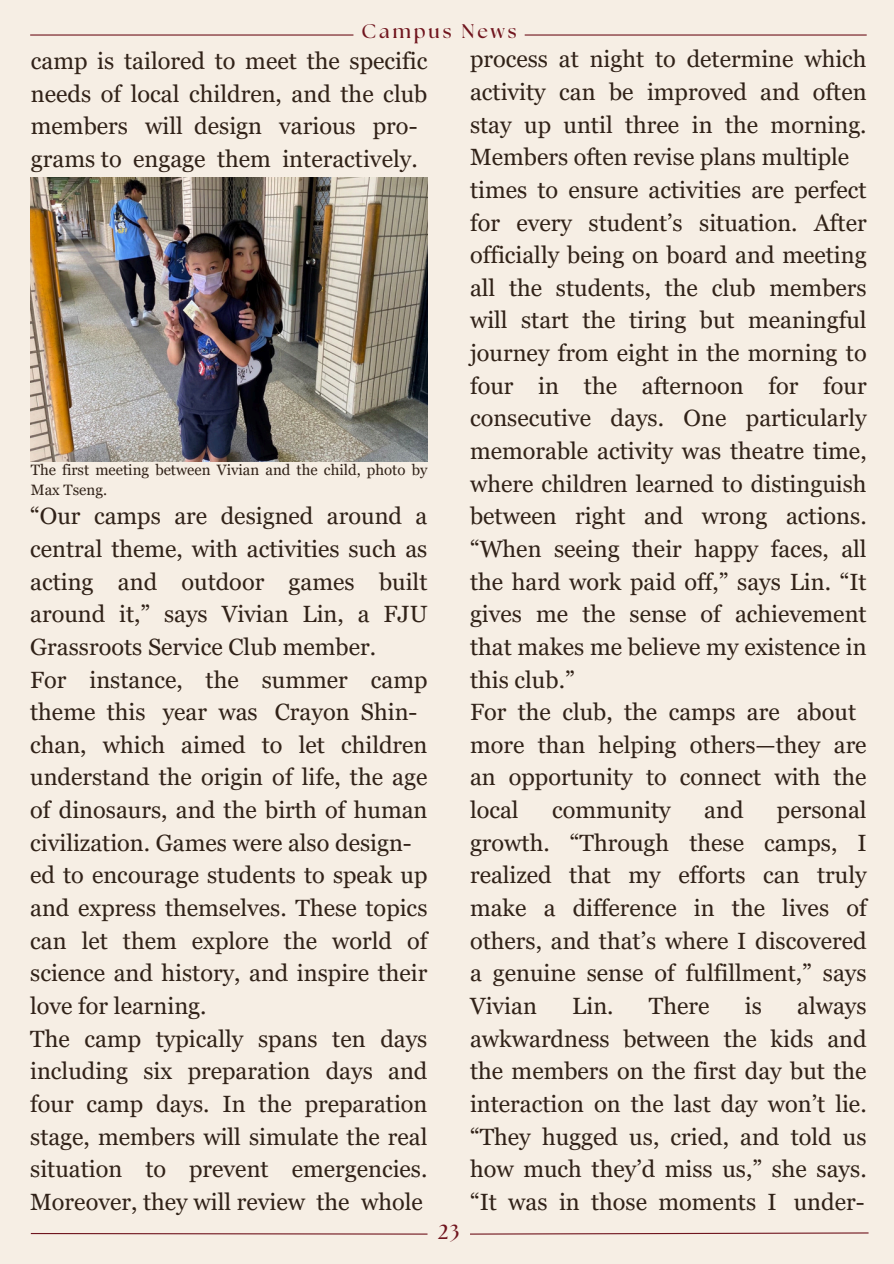
<style>
.page{position:relative;width:894px;height:1264px;background:#fff}
.page>*{position:absolute;margin:0;border:0;box-sizing:border-box;transform-origin:0 0}
.t1{font:23.55px/32.7px "Georgia Pro";color:#312218}
.t2{font:700 20.4px "The Seasons";color:#70151e}
.t3{font:700 19.65px "The Seasons";letter-spacing:.15em;color:#70151e}
.t4{font:15px/20.2px "Georgia Pro";color:#312218}
</style>
<div class="page">
<div style="left:0;top:0;width:893px;height:1263px;background:#f6eee4"></div>
<hr style="left:524px;top:34px;width:342px;height:2px;background:#70151e">
<hr style="left:30px;top:34px;width:323px;height:2px;background:#70151e">
<svg style="left:470px;top:1232px;width:399px;height:3px"></svg>
<svg style="left:30px;top:1233px;width:398px;height:2px"></svg>
<img style="left:31px;top:177px;width:396px;height:285px">
<p class="t3" style="left:361px;top:23px;width:156px">Campus News</p>
<h1 class="t1" style="left:31px;top:44px;width:398px">camp is tailored to meet the specific needs of local children, and the club members will design various pro&shy;grams to engage them interactively.</h1>
<p class="t1" style="left:470px;top:43px;width:398px">process at night to determine which activity can be improved and often stay up until three in the morning.<br>Members often revise plans multiple times to ensure activities are perfect for every student’s situation. After officially being on board and meeting all the students, the club members will start the tiring but meaningful journey from eight in the morning to four in the afternoon for four consecutive days. One particularly memorable activity was theatre time, where children learned to distinguish between right and wrong actions. “When seeing their happy faces, all the hard work paid off,” says Lin. “It gives me the sense of achievement that makes me believe my existence in this club.”<br>For the club, the camps are about more than helping others—they are an opportunity to connect with the local</p>
<p class="t4" style="left:31px;top:459px;width:398px">The first meeting between Vivian and the child, photo by<br>Max Tseng.</p>
<h1 class="t1" style="left:30px;top:500px;width:398px">“Our camps are designed around a central theme, with activities such as acting and outdoor games built around it,” says Vivian Lin, a FJU Grassroots Service Club member.<br>For instance, the summer camp theme this year was Crayon Shin&shy;chan, which aimed to let children understand the origin of life, the age of dinosaurs, and the birth of human civilization. Games were also design&shy;ed to encourage students to speak up and express themselves. These topics can let them explore the world of science and history, and inspire their love for learning.<br>The camp typically spans ten days including six preparation days and four camp days. In the preparation stage, members will simulate the real situation to prevent emergencies.<br>Moreover, they will review the whole</h1>
<p class="t1" style="left:470px;top:793px;width:398px;text-align:justify;text-indent:307px">personal growth. “Through these camps, I realized that my efforts can truly make a difference in the lives of others, and that’s where I discovered a genuine sense of fulfillment,” says Vivian</p>
<p class="t1" style="left:552px;top:793px;width:120px">community</p>
<p class="t1" style="left:704px;top:793px;width:41px">and</p>
<p class="t1" style="left:470px;top:989px;width:398px;text-align:justify;text-indent:327px">always awkwardness between the kids and the members on the first day but the interaction on the last day won’t lie. “They hugged us, cried, and told us how much they’d miss us,” she says. “It was in those moments I under-</p>
<p class="t1" style="left:572px;top:989px;width:43px">Lin.</p>
<p class="t1" style="left:648px;top:989px;width:62px">There</p>
<p class="t1" style="left:744px;top:989px;width:19px">is</p>
<h2 class="t2" style="left:438px;top:1222px;width:23px">23</h2>
</div>
